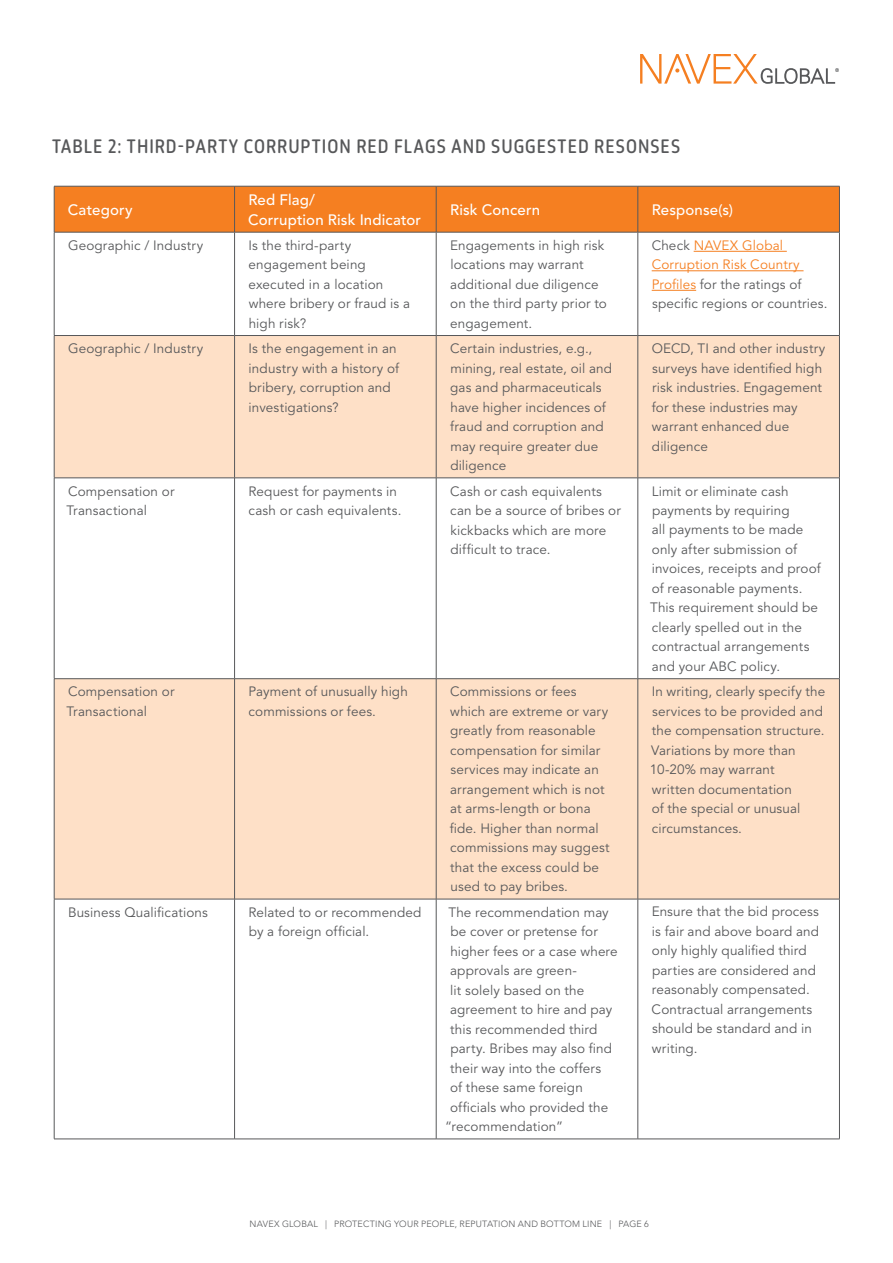
<style>
.page{position:relative;width:893px;height:1263px;background:#fff}
.page>*{position:absolute;margin:0;border:0;box-sizing:border-box;transform-origin:0 0}
.t1{font:500 18px "October Cond Std";letter-spacing:.055em;color:#57585a}
.t2{font:500 15px/19.5px "Avenir LT Std";letter-spacing:.01em;color:#fff}
.t3{font:13.5px/19.5px "Avenir LT Std";letter-spacing:.01em;color:#57585a}
.t4{font:300 9px "Avenir LT Std";letter-spacing:.02em;color:#57585a}
.s1{color:#f57f21}
</style>
<div class="page">
<svg style="left:640px;top:54px;width:199px;height:30px"></svg>
<div style="left:55px;top:187px;width:784px;height:45px;background:#f57f21"></div>
<svg style="left:55px;top:336px;width:784px;height:563px;fill:#fee0c7"></svg>
<hr style="left:235px;top:478px;width:201px;height:1px;background:#57585a">
<hr style="left:436px;top:478px;width:202px;height:1px;background:#57585a">
<hr style="left:638px;top:478px;width:202px;height:1px;background:#57585a">
<hr style="left:235px;top:678px;width:201px;height:1px;background:#57585a">
<hr style="left:436px;top:678px;width:202px;height:1px;background:#57585a">
<hr style="left:638px;top:678px;width:202px;height:1px;background:#57585a">
<hr style="left:54px;top:899px;width:181px;height:1px;background:#57585a">
<hr style="left:235px;top:899px;width:201px;height:1px;background:#57585a">
<hr style="left:436px;top:899px;width:202px;height:1px;background:#57585a">
<hr style="left:638px;top:899px;width:202px;height:1px;background:#57585a">
<hr style="left:54px;top:1139px;width:181px;height:1px;background:#57585a">
<hr style="left:235px;top:1139px;width:201px;height:1px;background:#57585a">
<hr style="left:436px;top:1139px;width:202px;height:1px;background:#57585a">
<hr style="left:638px;top:1139px;width:202px;height:1px;background:#57585a">
<hr style="left:234px;top:186px;width:1px;height:46px;background:#57585a">
<hr style="left:54px;top:335px;width:181px;height:1px;background:#57585a">
<hr style="left:54px;top:478px;width:181px;height:1px;background:#57585a">
<hr style="left:54px;top:678px;width:181px;height:1px;background:#57585a">
<hr style="left:54px;top:232px;width:181px;height:1px;background:#57585a">
<hr style="left:54px;top:232px;width:1px;height:103px;background:#57585a">
<hr style="left:235px;top:232px;width:201px;height:1px;background:#57585a">
<hr style="left:436px;top:232px;width:202px;height:1px;background:#57585a">
<hr style="left:638px;top:232px;width:202px;height:1px;background:#57585a">
<hr style="left:54px;top:336px;width:1px;height:142px;background:#57585a">
<hr style="left:54px;top:478px;width:1px;height:200px;background:#57585a">
<hr style="left:54px;top:679px;width:1px;height:220px;background:#57585a">
<hr style="left:234px;top:232px;width:1px;height:103px;background:#57585a">
<hr style="left:436px;top:232px;width:1px;height:103px;background:#57585a">
<hr style="left:638px;top:232px;width:1px;height:103px;background:#57585a">
<hr style="left:839px;top:232px;width:1px;height:103px;background:#57585a">
<hr style="left:234px;top:336px;width:1px;height:142px;background:#57585a">
<hr style="left:436px;top:336px;width:1px;height:142px;background:#57585a">
<hr style="left:638px;top:336px;width:1px;height:142px;background:#57585a">
<hr style="left:839px;top:336px;width:1px;height:142px;background:#57585a">
<hr style="left:234px;top:478px;width:1px;height:200px;background:#57585a">
<hr style="left:436px;top:478px;width:1px;height:200px;background:#57585a">
<hr style="left:638px;top:478px;width:1px;height:200px;background:#57585a">
<hr style="left:839px;top:478px;width:1px;height:200px;background:#57585a">
<hr style="left:234px;top:679px;width:1px;height:220px;background:#57585a">
<hr style="left:436px;top:679px;width:1px;height:220px;background:#57585a">
<hr style="left:638px;top:679px;width:1px;height:220px;background:#57585a">
<hr style="left:839px;top:679px;width:1px;height:220px;background:#57585a">
<hr style="left:54px;top:899px;width:1px;height:240px;background:#57585a">
<hr style="left:234px;top:899px;width:1px;height:240px;background:#57585a">
<hr style="left:436px;top:899px;width:1px;height:240px;background:#57585a">
<hr style="left:638px;top:899px;width:1px;height:240px;background:#57585a">
<hr style="left:839px;top:899px;width:1px;height:240px;background:#57585a">
<hr style="left:54px;top:186px;width:181px;height:1px;background:#57585a">
<hr style="left:54px;top:186px;width:1px;height:46px;background:#57585a">
<hr style="left:235px;top:186px;width:201px;height:1px;background:#57585a">
<hr style="left:436px;top:186px;width:202px;height:1px;background:#57585a">
<hr style="left:436px;top:186px;width:1px;height:46px;background:#57585a">
<hr style="left:638px;top:186px;width:202px;height:1px;background:#57585a">
<hr style="left:638px;top:186px;width:1px;height:46px;background:#57585a">
<hr style="left:839px;top:186px;width:1px;height:46px;background:#57585a">
<hr style="left:235px;top:335px;width:201px;height:1px;background:#57585a">
<hr style="left:436px;top:335px;width:202px;height:1px;background:#57585a">
<hr style="left:638px;top:335px;width:202px;height:1px;background:#57585a">
<hr style="left:694px;top:251px;width:93px;height:1px;background:#f57f21">
<hr style="left:652px;top:270px;width:151px;height:1px;background:#f57f21">
<hr style="left:652px;top:290px;width:44px;height:1px;background:#f57f21">
<h1 class="t1" style="left:52px;top:135px;width:630px">TABLE 2: THIRD-PARTY CORRUPTION RED FLAGS AND SUGGESTED RESONSES</h1>
<p class="t2" style="left:68px;top:200px;width:66px">Category</p>
<p class="t2" style="left:248px;top:191px;width:174px">Red Flag/<br>Corruption Risk Indicator</p>
<p class="t2" style="left:450px;top:200px;width:91px">Risk Concern</p>
<p class="t2" style="left:652px;top:200px;width:83px">Response(s)</p>
<p class="t3" style="left:68px;top:236px;width:137px">Geographic / Industry</p>
<p class="t3" style="left:249px;top:236px;width:163px">Is the third-party engagement being executed in a location where bribery or fraud is a high risk?</p>
<p class="t3" style="left:450px;top:236px;width:158px">Engagements in high risk locations may warrant additional due diligence on the third party prior to engagement.</p>
<p class="t3" style="left:652px;top:236px;width:177px">Check <span class="s1">NAVEX Global<br>Corruption Risk Country<br>Profiles</span> for the ratings of specific regions or countries.</p>
<p class="t3" style="left:68px;top:339px;width:137px">Geographic / Industry</p>
<p class="t3" style="left:249px;top:339px;width:152px">Is the engagement in an industry with a history of bribery, corruption and investigations?</p>
<p class="t3" style="left:450px;top:339px;width:163px">Certain industries, e.g., mining, real estate, oil and gas and pharmaceuticals have higher incidences of fraud and corruption and may require greater due diligence</p>
<p class="t3" style="left:652px;top:339px;width:175px">OECD, TI and other industry surveys have identified high risk industries. Engagement for these industries may warrant enhanced due diligence</p>
<p class="t3" style="left:66px;top:481px;width:110px">Compensation or<br>Transactional</p>
<p class="t3" style="left:248px;top:481px;width:155px">Request for payments in cash or cash equivalents.</p>
<p class="t3" style="left:450px;top:481px;width:172px">Cash or cash equivalents can be a source of bribes or kickbacks which are more difficult to trace.</p>
<p class="t3" style="left:650px;top:481px;width:172px">Limit or eliminate cash payments by requiring<br>all payments to be made only after submission of invoices, receipts and proof of reasonable payments.<br>This requirement should be clearly spelled out in the contractual arrangements and your ABC policy.</p>
<p class="t3" style="left:66px;top:682px;width:110px">Compensation or<br>Transactional</p>
<p class="t3" style="left:248px;top:682px;width:161px">Payment of unusually high commissions or fees.</p>
<p class="t3" style="left:450px;top:682px;width:161px">Commissions or fees which are extreme or vary greatly from reasonable compensation for similar services may indicate an arrangement which is not at arms-length or bona fide. Higher than normal commissions may suggest that the excess could be used to pay bribes.</p>
<p class="t3" style="left:650px;top:682px;width:177px">In writing, clearly specify the services to be provided and the compensation structure.<br>Variations by more than<br>10-20% may warrant<br>written documentation<br>of the special or unusual circumstances.</p>
<p class="t3" style="left:68px;top:902px;width:141px">Business Qualifications</p>
<p class="t3" style="left:248px;top:902px;width:175px">Related to or recommended by a foreign official.</p>
<p class="t3" style="left:448px;top:902px;width:162px">The recommendation may</p>
<p class="t3" style="left:652px;top:902px;width:169px">Ensure that the bid process is fair and above board and only highly qualified third parties are considered and reasonably compensated.<br>Contractual arrangements should be standard and in writing.</p>
<p class="t3" style="left:450px;top:922px;width:149px">be cover or pretense for</p>
<p class="t3" style="left:450px;top:941px;width:169px">higher fees or a case where</p>
<p class="t3" style="left:450px;top:961px;width:128px">approvals are green-</p>
<p class="t3" style="left:450px;top:980px;width:136px">lit solely based on the</p>
<p class="t3" style="left:450px;top:1000px;width:164px">agreement to hire and pay</p>
<p class="t3" style="left:450px;top:1019px;width:149px">this recommended third</p>
<p class="t3" style="left:450px;top:1039px;width:163px">party. Bribes may also find</p>
<p class="t3" style="left:450px;top:1058px;width:152px">their way into the coffers</p>
<p class="t3" style="left:450px;top:1078px;width:134px">of these same foreign</p>
<p class="t3" style="left:450px;top:1097px;width:160px">officials who provided the</p>
<p class="t3" style="left:445px;top:1117px;width:119px">“recommendation”</p>
<p class="t4" style="left:249px;top:1218px;width:401px">NAVEX GLOBAL | PROTECTING YOUR PEOPLE, REPUTATION AND BOTTOM LINE | PAGE 6</p>
</div>
